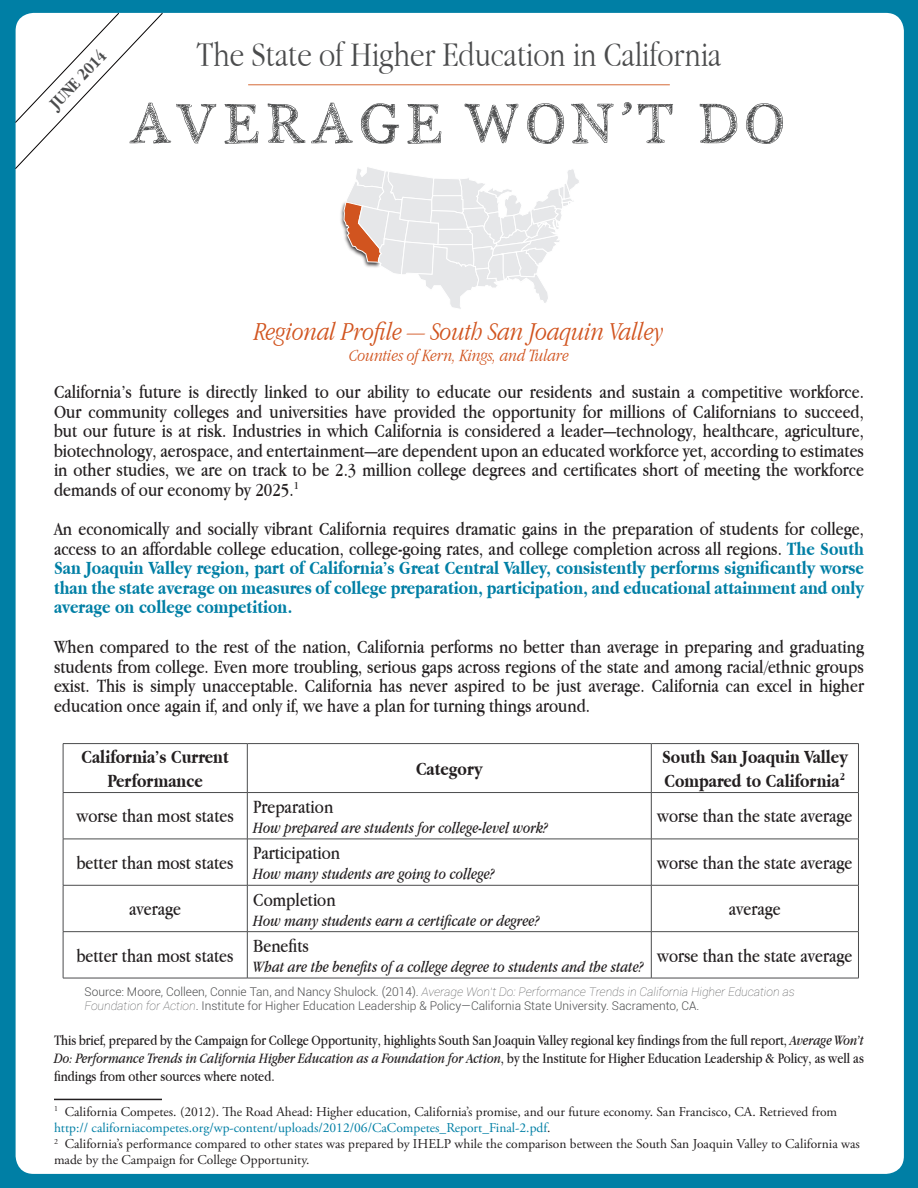
<style>
.page{position:relative;width:918px;height:1188px;background:#007fa5}
.page>*{position:absolute;margin:0;border:0;box-sizing:border-box;transform-origin:0 0}
.t1{font:57px "PW Serif Scratch";color:#4b4c4d}
.t2{font:300 36px "Apple Garamond";color:#4b4c4d}
.t3{font:italic 300 27px "Apple Garamond";color:#d1541f}
.t4{font:19.5px/19.5px "Apple Garamond";color:#231f20;text-align:justify}
.t5{font:700 19.5px/19.5px "Apple Garamond";color:#007fa5;text-align:justify}
.t6{font:700 19.5px/23.4px "Apple Garamond";color:#231f20;text-align:center}
.t7{font:italic 300 18px "Apple Garamond";color:#d1541f}
.t8{font:700 18px "Apple Garamond";color:#4b4c4d}
.t9{font:italic 16.5px "Apple Garamond";color:#231f20}
.t10{font:15px/18px "Apple Garamond";color:#231f20;text-align:justify}
.t11{font:13.5px/16.2px "Adobe Garamond Pro";color:#231f20}
.t12{font:300 12px/13.5px "Roboto";color:#4b4c4d}
.s1{font-weight:400;color:#231f20}
.s2{font-weight:100;font-style:italic}
.s3{font-style:italic}
.s4{color:#007fa5}
</style>
<div class="page">
<div style="left:16px;top:13px;width:888px;height:1161px;background:#fff;border-radius:18px"></div>
<svg style="left:15px;top:12px;width:148px;height:158px"></svg>
<hr style="left:54px;top:1099px;width:108px;height:1px;background:#231f20">
<hr style="left:63px;top:743px;width:184px;height:1px;background:#4b4c4d">
<hr style="left:63px;top:744px;width:1px;height:48px;background:#4b4c4d">
<hr style="left:247px;top:743px;width:404px;height:1px;background:#4b4c4d">
<hr style="left:247px;top:744px;width:1px;height:48px;background:#4b4c4d">
<hr style="left:651px;top:743px;width:208px;height:1px;background:#4b4c4d">
<hr style="left:651px;top:744px;width:1px;height:48px;background:#4b4c4d">
<hr style="left:858px;top:744px;width:1px;height:48px;background:#4b4c4d">
<hr style="left:63px;top:792px;width:184px;height:1px;background:#4b4c4d">
<hr style="left:63px;top:793px;width:1px;height:46px;background:#4b4c4d">
<hr style="left:247px;top:792px;width:404px;height:1px;background:#4b4c4d">
<hr style="left:247px;top:793px;width:1px;height:46px;background:#4b4c4d">
<hr style="left:651px;top:792px;width:208px;height:1px;background:#4b4c4d">
<hr style="left:651px;top:793px;width:1px;height:46px;background:#4b4c4d">
<hr style="left:858px;top:793px;width:1px;height:46px;background:#4b4c4d">
<hr style="left:63px;top:839px;width:184px;height:1px;background:#4b4c4d">
<hr style="left:63px;top:839px;width:1px;height:46px;background:#4b4c4d">
<hr style="left:247px;top:839px;width:404px;height:1px;background:#4b4c4d">
<hr style="left:247px;top:839px;width:1px;height:46px;background:#4b4c4d">
<hr style="left:651px;top:839px;width:208px;height:1px;background:#4b4c4d">
<hr style="left:651px;top:839px;width:1px;height:46px;background:#4b4c4d">
<hr style="left:858px;top:839px;width:1px;height:46px;background:#4b4c4d">
<hr style="left:63px;top:885px;width:184px;height:1px;background:#4b4c4d">
<hr style="left:63px;top:885px;width:1px;height:46px;background:#4b4c4d">
<hr style="left:247px;top:885px;width:404px;height:1px;background:#4b4c4d">
<hr style="left:247px;top:885px;width:1px;height:46px;background:#4b4c4d">
<hr style="left:651px;top:885px;width:208px;height:1px;background:#4b4c4d">
<hr style="left:651px;top:885px;width:1px;height:46px;background:#4b4c4d">
<hr style="left:858px;top:885px;width:1px;height:46px;background:#4b4c4d">
<hr style="left:63px;top:931px;width:184px;height:1px;background:#4b4c4d">
<hr style="left:63px;top:932px;width:1px;height:46px;background:#4b4c4d">
<hr style="left:247px;top:931px;width:404px;height:1px;background:#4b4c4d">
<hr style="left:247px;top:932px;width:1px;height:46px;background:#4b4c4d">
<hr style="left:651px;top:931px;width:208px;height:1px;background:#4b4c4d">
<hr style="left:651px;top:932px;width:1px;height:46px;background:#4b4c4d">
<hr style="left:858px;top:932px;width:1px;height:46px;background:#4b4c4d">
<hr style="left:63px;top:978px;width:184px;height:1px;background:#4b4c4d">
<hr style="left:247px;top:978px;width:404px;height:1px;background:#4b4c4d">
<hr style="left:651px;top:978px;width:208px;height:1px;background:#4b4c4d">
<hr style="left:248px;top:84px;width:422px;height:1px;background:#d66b37">
<img style="left:340px;top:203px;width:4px;height:28px">
<svg style="left:344px;top:167px;width:235px;height:142px"></svg>
<p class="t8" style="left:45px;top:99px;width:75px;rotate:-46deg">JUNE 2014</p>
<p class="t2" style="left:197px;top:33px;width:526px">The State of Higher Education in California</p>
<p class="t1" style="left:129px;top:93px;width:661px">AVERAGE WON’T DO</p>
<p class="t3" style="left:254px;top:315px;width:411px">Regional Profile — South San Joaquin Valley</p>
<p class="t7" style="left:349px;top:345px;width:221px">Counties of Kern, Kings, and Tulare</p>
<p class="t4" style="left:54px;top:382px;width:812px">California’s future is directly linked to our ability to educate our residents and sustain a competitive workforce.<br>Our community colleges and universities have provided the opportunity for millions of Californians to succeed, but our future is at risk. Industries in which California is considered a leader—technology, healthcare, agriculture, biotechnology, aerospace, and entertainment—are dependent upon an educated workforce yet, according to estimates in other studies, we are on track to be 2.3 million college degrees and certificates short of meeting the workforce demands of our economy by 2025.<sup>1</sup></p>
<p class="t5" style="left:54px;top:519px;width:812px"><span class="s1">An economically and socially vibrant California requires dramatic gains in the preparation of students for college, access to an affordable college education, college-going rates, and college completion across all regions.</span> The South San Joaquin Valley region, part of California’s Great Central Valley, consistently performs significantly worse than the state average on measures of college preparation, participation, and educational attainment and only average on college competition.</p>
<p class="t4" style="left:54px;top:637px;width:812px">When compared to the rest of the nation, California performs no better than average in preparing and graduating students from college. Even more troubling, serious gaps across regions of the state and among racial/ethnic groups exist. This is simply unacceptable. California has never aspired to be just average. California can excel in higher education once again if, and only if, we have a plan for turning things around.</p>
<p class="t6" style="left:82px;top:745px;width:149px">California’s Current<br>Performance</p>
<p class="t6" style="left:416px;top:757px;width:68px">Category</p>
<p class="t4" style="left:77px;top:806px;width:159px">worse than most states</p>
<p class="t4" style="left:253px;top:797px;width:81px">Preparation</p>
<p class="t9" style="left:253px;top:818px;width:296px">How prepared are students for college-level work?</p>
<p class="t4" style="left:77px;top:852px;width:158px">better than most states</p>
<p class="t4" style="left:253px;top:843px;width:88px">Participation</p>
<p class="t9" style="left:253px;top:864px;width:243px">How many students are going to college?</p>
<p class="t4" style="left:129px;top:899px;width:54px">average</p>
<p class="t4" style="left:253px;top:889px;width:84px">Completion</p>
<p class="t9" style="left:253px;top:911px;width:287px">How many students earn a certificate or degree?</p>
<p class="t6" style="left:662px;top:745px;width:187px;text-align:left">South San Joaquin Valley<br>Compared to California<sup>2</sup></p>
<p class="t4" style="left:657px;top:806px;width:197px">worse than the state average</p>
<p class="t4" style="left:657px;top:852px;width:197px">worse than the state average</p>
<p class="t4" style="left:729px;top:899px;width:54px">average</p>
<p class="t4" style="left:253px;top:936px;width:57px">Benefits</p>
<p class="t9" style="left:253px;top:957px;width:392px">What are the benefits of a college degree to students and the state?</p>
<p class="t4" style="left:77px;top:945px;width:158px">better than most states</p>
<p class="t4" style="left:657px;top:945px;width:197px">worse than the state average</p>
<p class="t12" style="left:85px;top:985px;width:712px">Source: Moore, Colleen, Connie Tan, and Nancy Shulock. (2014). <span class="s2">Average Won’t Do: Performance Trends in California Higher Education as<br>Foundation for Action</span>. Institute for Higher Education Leadership &amp; Policy—California State University. Sacramento, CA.</p>
<p class="t10" style="left:54px;top:1030px;width:812px">This brief, prepared by the Campaign for College Opportunity, highlights South San Joaquin Valley regional key findings from the full report, <span class="s3">Average Won’t Do: Performance Trends in California Higher Education as a Foundation for Action</span>, by the Institute for Higher Education Leadership &amp; Policy, as well as findings from other sources where noted.</p>
<p class="t11" style="left:54px;top:1104px;width:785px"><sup>1</sup> California Competes. (2012). The Road Ahead: Higher education, California’s promise, and our future economy. San Francisco, CA. Retrieved from <span class="s4">http:// californiacompetes.org/wp-content/uploads/2012/06/CaCompetes_Report_Final-2.pdf</span>.</p>
<p class="t11" style="left:54px;top:1136px;width:807px"><sup>2</sup> California’s performance compared to other states was prepared by IHELP while the comparison between the South San Joaquin Valley to California was made by the Campaign for College Opportunity.</p>
</div>
